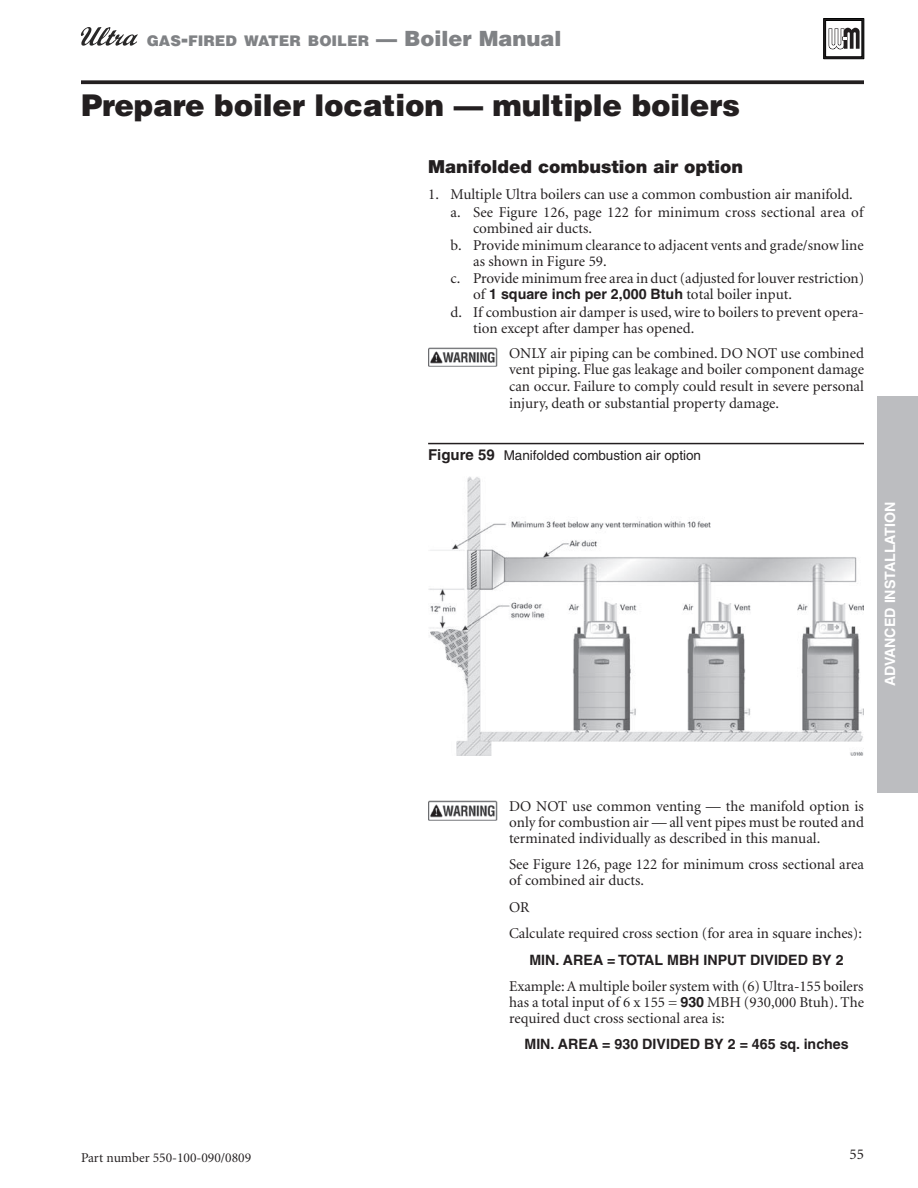
<style>
.page{position:relative;width:918px;height:1188px;background:#fff}
.page>*{position:absolute;margin:0;border:0;box-sizing:border-box;transform-origin:0 0}
.t1{font:900 30px "Helvetica";letter-spacing:-.005em;color:#231f20}
.t2{font:900 18px "Helvetica Neue";color:#231f20}
.t3{font:15px/15.8px "Minion";color:#231f20}
.t4{font:900 14.7px "Helvetica";color:#808285}
.t5{font:700 14.25px "Helvetica";color:#231f20}
.t6{font:700 14.25px "Helvetica";color:#fff}
.t7{font:13.5px "Helvetica";color:#231f20}
.t8{font:13.5px "Minion";color:#231f20}
.s1{font-size:21px}
.s2{font-family:"Minion";font-weight:400;font-size:15px}
.s3{font-weight:700;font-size:15px}
.s4{font-family:"Helvetica";font-weight:700;font-size:14.25px}
</style>
<div class="page">
<svg style="left:81px;top:27px;width:57px;height:19px"></svg>
<svg style="left:824px;top:18px;width:40px;height:41px"></svg>
<div style="left:878px;top:396px;width:40px;height:396px;background:#bcbdc0"></div>
<hr style="left:428px;top:443px;width:436px;height:1px;background:#231f20">
<img style="left:428px;top:476px;width:436px;height:279px">
<img style="left:428px;top:347px;width:69px;height:20px">
<svg style="left:81px;top:80px;width:783px;height:4px;background:#373334"></svg>
<img style="left:428px;top:801px;width:69px;height:19px">
<p class="t4" style="left:147px;top:31px;width:416px">GAS<span class="s1">-</span>FIRED WATER BOILER <span class="s1">—</span> <span class="s1">Boiler Manual</span></p>
<h1 class="t1" style="left:81px;top:85px;width:661px">Prepare boiler location — multiple boilers</h1>
<p class="t2" style="left:428px;top:156px;width:317px">Manifolded combustion air option</p>
<p class="t3" style="left:451px;top:186px;width:414px;line-height:18px;text-indent:-22px">1. Multiple Ultra boilers can use a common combustion air manifold. a. See Figure 126, page 122 for minimum cross sectional area of</p>
<p class="t3" style="left:473px;top:221px;width:121px">combined air ducts.</p>
<p class="t3" style="left:451px;top:238px;width:415px">b. Provide minimum clearance to adjacent vents and grade/snow line</p>
<p class="t3" style="left:473px;top:254px;width:135px">as shown in Figure 59.</p>
<p class="t3" style="left:451px;top:271px;width:415px">c. Provide minimum free area in duct (adjusted for louver restriction)</p>
<p class="t5" style="left:473px;top:285px;width:320px"><span class="s2">of</span> 1 square inch per 2,000 Btuh <span class="s2">total boiler input.</span></p>
<p class="t3" style="left:473px;top:304px;width:392px;line-height:16.6px;text-indent:-22px">d. If combustion air damper is used, wire to boilers to prevent opera&shy;tion except after damper has opened.</p>
<p class="t3" style="left:509px;top:345px;width:356px;line-height:16.6px;text-align:justify">ONLY air piping can be combined. DO NOT use combined vent piping. Flue gas leakage and boiler component damage can occur. Failure to comply could result in severe personal injury, death or substantial property damage.</p>
<p class="t7" style="left:428px;top:448px;width:275px"><span class="s3">Figure 59</span> Manifolded combustion air option</p>
<p class="t6" style="left:882px;top:686px;width:186px;rotate:-90deg">ADVANCED INSTALLATION</p>
<p class="t3" style="left:509px;top:799px;width:356px;text-align:justify">DO NOT use common venting — the manifold option is only for combustion air — all vent pipes must be routed and terminated individually as described in this manual.</p>
<p class="t3" style="left:509px;top:857px;width:356px">See Figure 126, page 122 for minimum cross sectional area of combined air ducts.</p>
<p class="t3" style="left:509px;top:894px;width:354px;line-height:26.5px">OR<br>Calculate required cross section (for area in square inches):</p>
<p class="t5" style="left:529px;top:951px;width:316px">MIN. AREA = TOTAL MBH INPUT DIVIDED BY 2</p>
<p class="t3" style="left:509px;top:979px;width:356px;text-align:justify">Example: A multiple boiler system with (6) Ultra-155 boilers has a total input of 6 x 155 = <span class="s4">930</span> MBH (930,000 Btuh). The required duct cross sectional area is:</p>
<p class="t5" style="left:524px;top:1036px;width:326px">MIN. AREA = 930 DIVIDED BY 2 = 465 sq. inches</p>
<p class="t8" style="left:81px;top:1151px;width:172px">Part number 550-100-090/0809</p>
<p class="t3" style="left:850px;top:1147px;width:16px">55</p>
</div>
